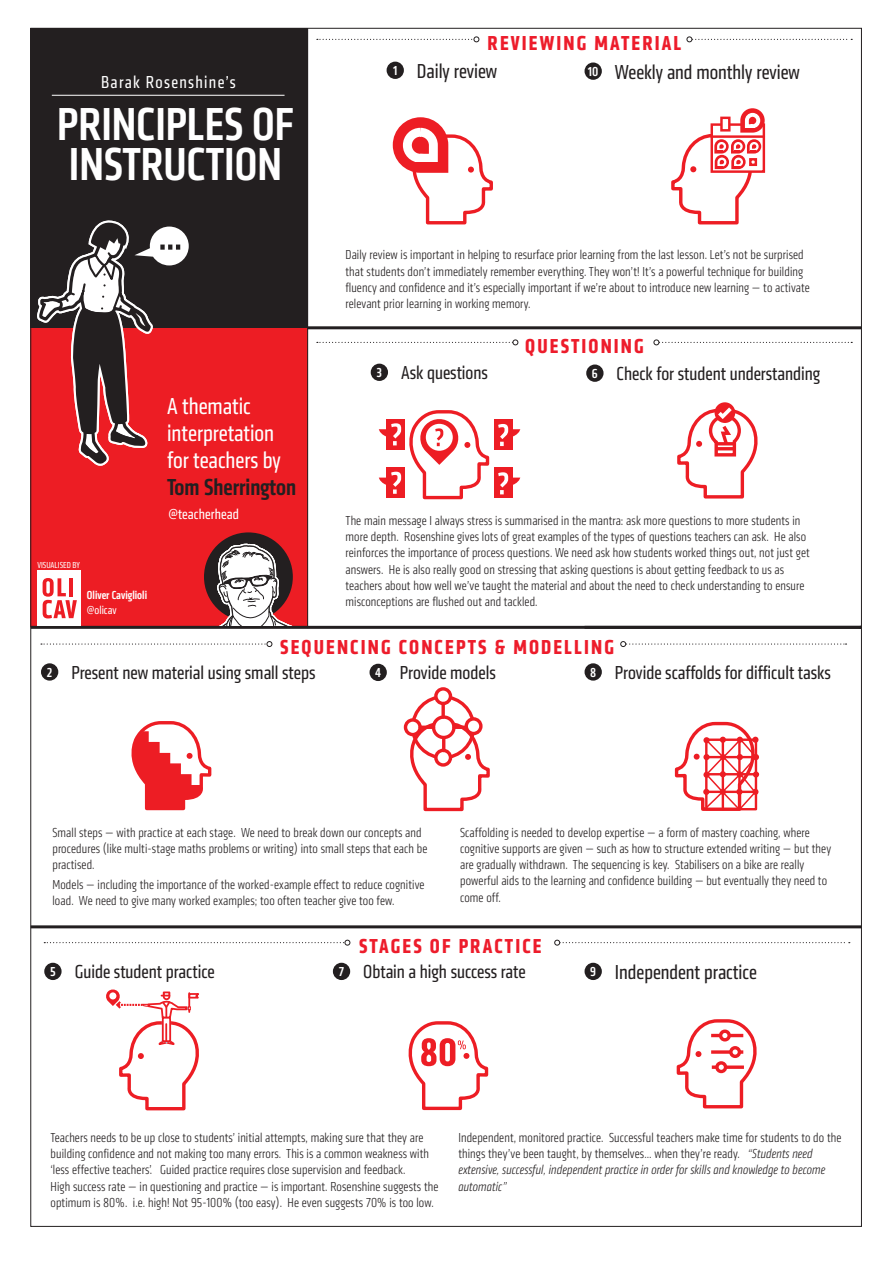
<style>
.page{position:relative;width:893px;height:1263px;background:#fff}
.page>*{position:absolute;margin:0;border:0;box-sizing:border-box;transform-origin:0 0}
.t1{font:500 condensed 48px/40.5px "Klavika";color:#fff}
.t2{font:condensed 24px/27px "Klavika";color:#fff}
.t3{font:500 condensed 24px "Klavika";color:#231f20}
.t4{font:700 condensed 21px "Klavika";letter-spacing:.1em;color:#ed1c2b}
.t5{font:condensed 21px "Klavika";color:#231f20}
.t6{font:condensed 19.5px "Klavika";color:#231f20}
.t7{font:condensed 18px "Klavika";letter-spacing:.075em;color:#fff}
.t8{font:condensed 15px "Klavika";letter-spacing:.01em;color:#fff}
.t9{font:300 condensed 13.5px/16.2px "Klavika";letter-spacing:.01em;color:#231f20}
.t10{font:500 condensed 12px "Klavika";color:#fff}
.t11{font:condensed 12px "Klavika";color:#fff}
.t12{font:condensed 9px "Klavika";color:#fff}
.s1{font-weight:500;font-size:13.5px;color:#fff}
.s2{font-style:italic}
</style>
<div class="page">
<svg style="left:671px;top:108px;width:94px;height:117px"></svg>
<svg style="left:749px;top:158px;width:8px;height:8px"></svg>
<div style="left:31px;top:267px;width:277px;height:360px;background:#ed1d24"></div>
<div style="left:31px;top:28px;width:277px;height:300px;background:#231f20"></div>
<hr style="left:307px;top:28px;width:1px;height:600px;background:#231f20">
<div style="left:586px;top:364px;width:17px;height:18px;background:#231f20;border-radius:50%"></div>
<div style="left:585px;top:663px;width:17px;height:18px;background:#231f20;border-radius:50%"></div>
<div style="left:369px;top:664px;width:18px;height:17px;background:#231f20;border-radius:50%"></div>
<div style="left:371px;top:364px;width:17px;height:17px;background:#231f20;border-radius:50%"></div>
<div style="left:44px;top:963px;width:18px;height:17px;background:#231f20;border-radius:50%"></div>
<div style="left:333px;top:963px;width:17px;height:17px;background:#231f20;border-radius:50%"></div>
<div style="left:584px;top:62px;width:18px;height:18px;background:#231f20;border-radius:50%"></div>
<div style="left:387px;top:62px;width:17px;height:17px;background:#231f20;border-radius:50%"></div>
<div style="left:585px;top:963px;width:17px;height:17px;background:#231f20;border-radius:50%"></div>
<hr style="left:308px;top:326px;width:553px;height:3px;background:#231f20">
<hr style="left:31px;top:626px;width:830px;height:3px;background:#231f20">
<hr style="left:31px;top:925px;width:830px;height:3px;background:#231f20">
<svg style="left:317px;top:37px;width:162px;height:5px"></svg>
<svg style="left:687px;top:37px;width:165px;height:5px"></svg>
<svg style="left:393px;top:117px;width:100px;height:108px"></svg>
<svg style="left:317px;top:340px;width:201px;height:5px"></svg>
<svg style="left:654px;top:340px;width:198px;height:5px"></svg>
<svg style="left:620px;top:641px;width:227px;height:6px"></svg>
<svg style="left:44px;top:940px;width:306px;height:5px"></svg>
<svg style="left:554px;top:940px;width:296px;height:5px"></svg>
<div style="left:494px;top:419px;width:18px;height:31px;background:#ed1d24"></div>
<svg style="left:498px;top:424px;width:22px;height:22px"></svg>
<div style="left:494px;top:467px;width:18px;height:31px;background:#ed1d24"></div>
<svg style="left:498px;top:472px;width:22px;height:22px"></svg>
<svg style="left:379px;top:410px;width:111px;height:90px"></svg>
<svg style="left:677px;top:403px;width:81px;height:96px"></svg>
<div style="left:432px;top:715px;width:24px;height:24px;border:3px solid #ed1d24;border-radius:50%"></div>
<svg style="left:436px;top:689px;width:14px;height:14px"></svg>
<div style="left:434px;top:687px;width:18px;height:18px;border:3px solid #ed1d24;border-radius:50%"></div>
<div style="left:465px;top:717px;width:18px;height:18px;border:3px solid #ed1d24;border-radius:50%"></div>
<div style="left:404px;top:718px;width:18px;height:18px;border:3px solid #ed1d24;border-radius:50%"></div>
<svg style="left:441px;top:703px;width:4px;height:14px"></svg>
<svg style="left:403px;top:720px;width:87px;height:92px"></svg>
<svg style="left:674px;top:721px;width:86px;height:90px"></svg>
<svg style="left:130px;top:991px;width:69px;height:120px"></svg>
<svg style="left:408px;top:1021px;width:81px;height:90px"></svg>
<svg style="left:676px;top:1019px;width:81px;height:90px"></svg>
<svg style="left:711px;top:1050px;width:32px;height:4px"></svg>
<div style="left:731px;top:1048px;width:8px;height:8px;background:#fff;border-radius:50%"></div>
<div style="left:729px;top:1046px;width:12px;height:12px;border:3px solid #ed1d24;border-radius:50%"></div>
<svg style="left:712px;top:1065px;width:32px;height:4px"></svg>
<svg style="left:717px;top:1063px;width:8px;height:8px"></svg>
<div style="left:715px;top:1061px;width:12px;height:12px;border:3px solid #ed1d24;border-radius:50%"></div>
<hr style="left:711px;top:1034px;width:32px;height:3px;background:#ed1d24">
<svg style="left:721px;top:1031px;width:8px;height:9px"></svg>
<div style="left:719px;top:1029px;width:12px;height:12px;border:3px solid #ed1d24;border-radius:50%"></div>
<svg style="left:67px;top:925px;width:63px;height:302px"></svg>
<svg style="left:33px;top:27px;width:263px;height:784px"></svg>
<h3 class="t7" style="left:101px;top:71px;width:136px">Barak Rosenshine’s</h3>
<h1 class="t1" style="left:57px;top:104px;width:238px">PRINCIPLES OF<br>INSTRUCTION</h1>
<h2 class="t2" style="left:167px;top:393px;width:115px">A thematic interpretation for teachers by</h2>
<h2 class="t3" style="left:167px;top:472px;width:131px">Tom Sherrington</h2>
<p class="t12" style="left:37px;top:560px;width:44px">VISUALISED BY</p>
<p class="t10" style="left:87px;top:588px;width:62px">Oliver Caviglioli</p>
<p class="t11" style="left:87px;top:603px;width:31px">@olicav</p>
<p class="t8" style="left:168px;top:505px;width:72px">@teacherhead</p>
<h3 class="t4" style="left:488px;top:29px;width:195px">REVIEWING MATERIAL</h3>
<h3 class="t5" style="left:393px;top:59px;width:105px"><span class="s1">1</span> Daily review</h3>
<h3 class="t5" style="left:588px;top:60px;width:213px"><span class="s1">10</span> Weekly and monthly review</h3>
<p class="t9" style="left:345px;top:247px;width:466px">Daily review is important in helping to resurface prior learning from the last lesson. Let’s not be surprised that students don’t immediately remember everything. They won’t! It’s a powerful technique for building fluency and confidence and it’s especially important if we’re about to introduce new learning — to activate relevant prior learning in working memory.</p>
<h3 class="t4" style="left:525px;top:332px;width:120px">QUESTIONING</h3>
<h3 class="t6" style="left:377px;top:361px;width:113px"><span class="s1">3</span> Ask questions</h3>
<h3 class="t6" style="left:592px;top:362px;width:230px"><span class="s1">6</span> Check for student understanding</h3>
<p class="t9" style="left:345px;top:513px;width:466px">The main message I always stress is summarised in the mantra: ask more questions to more students in more depth. Rosenshine gives lots of great examples of the types of questions teachers can ask. He also reinforces the importance of process questions. We need ask how students worked things out, not just get answers. He is also really good on stressing that asking questions is about getting feedback to us as teachers about how well we’ve taught the material and about the need to check understanding to ensure misconceptions are flushed out and tackled.</p>
<h3 class="t4" style="left:280px;top:633px;width:335px">SEQUENCING CONCEPTS &amp; MODELLING</h3>
<h3 class="t6" style="left:47px;top:661px;width:270px"><span class="s1">2</span> Present new material using small steps</h3>
<h3 class="t6" style="left:375px;top:661px;width:122px"><span class="s1">4</span> Provide models</h3>
<h3 class="t6" style="left:590px;top:661px;width:242px"><span class="s1">8</span> Provide scaffolds for difficult tasks</h3>
<p class="t9" style="left:52px;top:824px;width:376px">Small steps — with practice at each stage. We need to break down our concepts and procedures (like multi-stage maths problems or writing) into small steps that each be practised.</p>
<p class="t9" style="left:52px;top:876px;width:374px">Models — including the importance of the worked-example effect to reduce cognitive load. We need to give many worked examples; too often teacher give too few.</p>
<p class="t9" style="left:460px;top:824px;width:372px">Scaffolding is needed to develop expertise — a form of mastery coaching, where cognitive supports are given — such as how to structure extended writing — but they are gradually withdrawn. The sequencing is key. Stabilisers on a bike are really powerful aids to the learning and confidence building — but eventually they need to come off.</p>
<h3 class="t4" style="left:359px;top:933px;width:184px">STAGES OF PRACTICE</h3>
<h3 class="t6" style="left:50px;top:960px;width:166px"><span class="s1">5</span> Guide student practice</h3>
<h3 class="t6" style="left:339px;top:960px;width:188px"><span class="s1">7</span> Obtain a high success rate</h3>
<h3 class="t5" style="left:590px;top:960px;width:168px"><span class="s1">9</span> Independent practice</h3>
<p class="t9" style="left:51px;top:1130px;width:389px">Teachers needs to be up close to students’ initial attempts, making sure that they are building confidence and not making too many errors. This is a common weakness with ‘less effective teachers’. Guided practice requires close supervision and feedback.<br>High success rate — in questioning and practice — is important. Rosenshine suggests the optimum is 80%. i.e. high! Not 95-100% (too easy). He even suggests 70% is too low.</p>
<p class="t9" style="left:458px;top:1130px;width:385px">Independent, monitored practice. Successful teachers make time for students to do the things they’ve been taught, by themselves… when they’re ready. <span class="s2">“Students need extensive, successful, independent practice in order for skills and knowledge to become automatic”</span></p>
</div>
